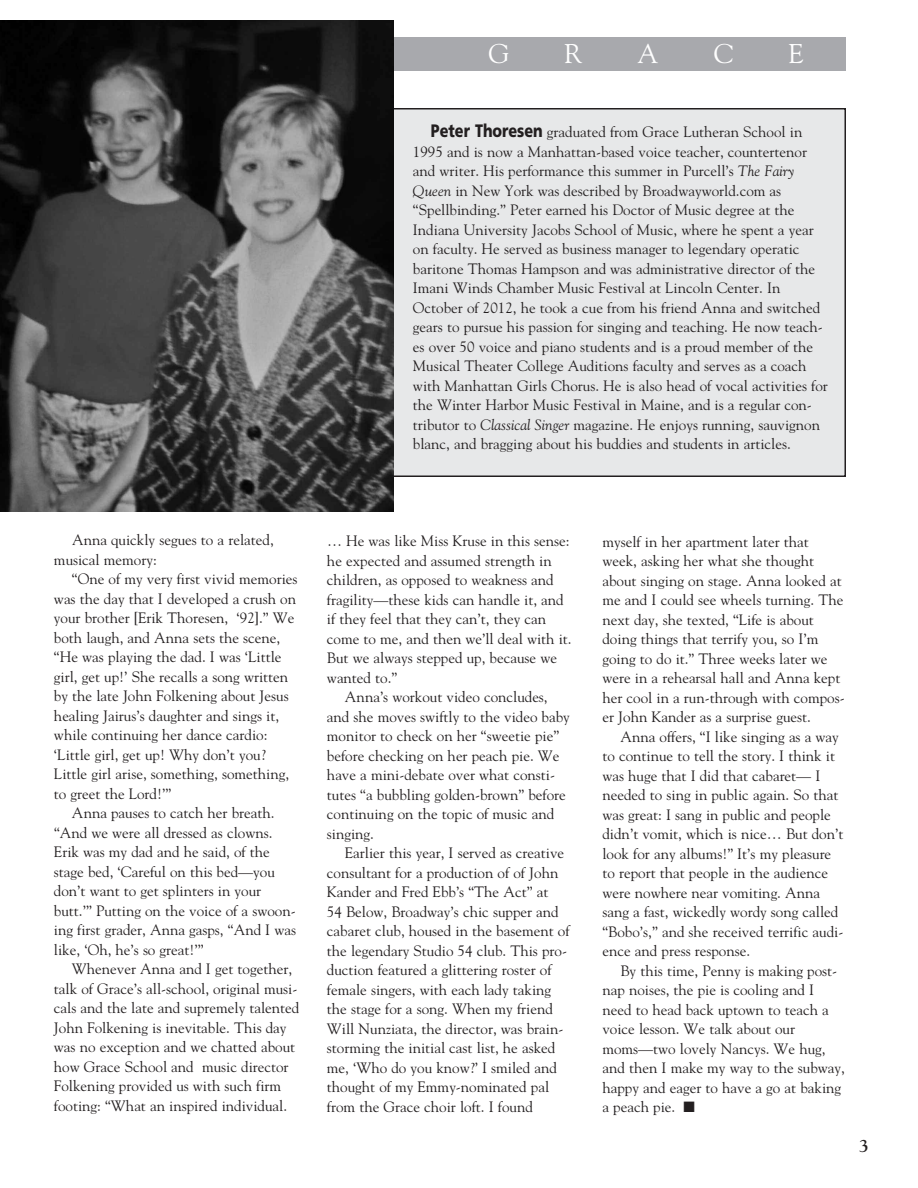
<style>
.page{position:relative;width:918px;height:1188px;background:#fff}
.page>*{position:absolute;margin:0;border:0;box-sizing:border-box;transform-origin:0 0}
.t1{font:27px "Goudy Std";color:#fff}
.t2{font:700 18px "Goudy";color:#231f20}
.t3{font:15px/19.5px "Goudy Std";color:#231f20}
.s1{font-family:"Frutiger";font-weight:900;font-size:18px}
.s2{font-family:"Goudy";font-style:italic}
</style>
<div class="page">
<div style="left:328px;top:109px;width:517px;height:367px;background:#e7e8e9"></div>
<div style="left:0;top:37px;width:846px;height:34px;background:#a8a9ad"></div>
<img style="left:0;top:21px;width:394px;height:491px">
<h1 class="t1" style="left:488px;top:38px;width:23px">G</h1>
<h1 class="t1" style="left:565px;top:38px;width:20px">R</h1>
<h1 class="t1" style="left:638px;top:38px;width:23px">A</h1>
<h1 class="t1" style="left:714px;top:38px;width:21px">C</h1>
<h1 class="t1" style="left:788px;top:38px;width:17px">E</h1>
<p class="t3" style="left:413px;top:122px;width:416px;text-indent:18px"><span class="s1">Peter Thoresen</span> graduated from Grace Lutheran School in 1995 and is now a Manhattan-based voice teacher, countertenor and writer. His performance this summer in Purcell’s <span class="s2">The Fairy Queen</span> in New York was described by Broadwayworld.com as “Spellbinding.” Peter earned his Doctor of Music degree at the Indiana University Jacobs School of Music, where he spent a year on faculty. He served as business manager to legendary operatic baritone Thomas Hampson and was administrative director of the Imani Winds Chamber Music Festival at Lincoln Center. In October of 2012, he took a cue from his friend Anna and switched gears to pursue his passion for singing and teaching. He now teach&shy;es over 50 voice and piano students and is a proud member of the Musical Theater College Auditions faculty and serves as a coach with Manhattan Girls Chorus. He is also head of vocal activities for the Winter Harbor Music Festival in Maine, and is a regular con&shy;tributor to <span class="s2">Classical Singer</span> magazine. He enjoys running, sauvignon blanc, and bragging about his buddies and students in articles.</p>
<p class="t3" style="left:54px;top:530px;width:221px;text-indent:18px">Anna quickly segues to a related, musical memory:</p>
<p class="t3" style="left:72px;top:569px;width:227px">“One of my very first vivid memories</p>
<p class="t3" style="left:54px;top:589px;width:244px">was the day that I developed a crush on</p>
<p class="t3" style="left:54px;top:608px;width:242px">your brother [Erik Thoresen, ‘92].” We</p>
<p class="t3" style="left:54px;top:628px;width:228px">both laugh, and Anna sets the scene,</p>
<p class="t3" style="left:54px;top:647px;width:229px">“He was playing the dad. I was ‘Little</p>
<p class="t3" style="left:54px;top:667px;width:236px">girl, get up!’ She recalls a song written</p>
<p class="t3" style="left:54px;top:686px;width:236px">by the late John Folkening about Jesus</p>
<p class="t3" style="left:54px;top:706px;width:227px">healing Jairus’s daughter and sings it,</p>
<p class="t3" style="left:54px;top:725px;width:215px">while continuing her dance cardio:</p>
<p class="t3" style="left:54px;top:745px;width:213px">‘Little girl, get up! Why don’t you?</p>
<p class="t3" style="left:54px;top:764px;width:237px">Little girl arise, something, something,</p>
<p class="t3" style="left:54px;top:784px;width:119px">to greet the Lord!’”</p>
<p class="t3" style="left:72px;top:803px;width:204px">Anna pauses to catch her breath.</p>
<p class="t3" style="left:54px;top:823px;width:220px">“And we were all dressed as clowns.</p>
<p class="t3" style="left:54px;top:842px;width:217px">Erik was my dad and he said, of the</p>
<p class="t3" style="left:54px;top:862px;width:222px">stage bed, ‘Careful on this bed—you</p>
<p class="t3" style="left:54px;top:881px;width:209px">don’t want to get splinters in your</p>
<p class="t3" style="left:54px;top:901px;width:243px">butt.’” Putting on the voice of a swoon-</p>
<p class="t3" style="left:54px;top:920px;width:244px">ing first grader, Anna gasps, “And I was</p>
<p class="t3" style="left:54px;top:940px;width:151px">like, ‘Oh, he’s so great!’”</p>
<p class="t3" style="left:72px;top:959px;width:222px">Whenever Anna and I get together,</p>
<p class="t3" style="left:54px;top:979px;width:245px">talk of Grace’s all-school, original musi-</p>
<p class="t3" style="left:54px;top:998px;width:247px">cals and the late and supremely talented</p>
<p class="t3" style="left:54px;top:1018px;width:234px">John Folkening is inevitable. This day</p>
<p class="t3" style="left:54px;top:1037px;width:243px">was no exception and we chatted about</p>
<p class="t3" style="left:54px;top:1057px;width:236px">how Grace School and music director</p>
<p class="t3" style="left:54px;top:1076px;width:229px">Folkening provided us with such firm</p>
<p class="t3" style="left:54px;top:1096px;width:235px">footing: “What an inspired individual.</p>
<p class="t3" style="left:327px;top:531px;width:244px">… He was like Miss Kruse in this sense:</p>
<p class="t3" style="left:327px;top:551px;width:226px">he expected and assumed strength in</p>
<p class="t3" style="left:327px;top:570px;width:228px">children, as opposed to weakness and</p>
<p class="t3" style="left:327px;top:590px;width:238px">fragility—these kids can handle it, and</p>
<p class="t3" style="left:327px;top:609px;width:221px">if they feel that they can’t, they can</p>
<p class="t3" style="left:327px;top:629px;width:246px">come to me, and then we’ll deal with it.</p>
<p class="t3" style="left:327px;top:648px;width:232px">But we always stepped up, because we</p>
<p class="t3" style="left:327px;top:668px;width:72px">wanted to.”</p>
<p class="t3" style="left:345px;top:687px;width:204px">Anna’s workout video concludes,</p>
<p class="t3" style="left:327px;top:707px;width:244px">and she moves swiftly to the video baby</p>
<p class="t3" style="left:327px;top:726px;width:234px">monitor to check on her “sweetie pie”</p>
<p class="t3" style="left:327px;top:746px;width:234px">before checking on her peach pie. We</p>
<p class="t3" style="left:327px;top:765px;width:230px">have a mini-debate over what consti-</p>
<p class="t3" style="left:327px;top:785px;width:240px">tutes “a bubbling golden-brown” before</p>
<p class="t3" style="left:327px;top:804px;width:229px">continuing on the topic of music and</p>
<p class="t3" style="left:327px;top:824px;width:49px">singing.</p>
<p class="t3" style="left:345px;top:843px;width:221px">Earlier this year, I served as creative</p>
<p class="t3" style="left:327px;top:863px;width:233px">consultant for a production of of John</p>
<p class="t3" style="left:327px;top:882px;width:223px">Kander and Fred Ebb’s “The Act” at</p>
<p class="t3" style="left:327px;top:902px;width:233px">54 Below, Broadway’s chic supper and</p>
<p class="t3" style="left:327px;top:921px;width:244px">cabaret club, housed in the basement of</p>
<p class="t3" style="left:327px;top:941px;width:242px">the legendary Studio 54 club. This pro-</p>
<p class="t3" style="left:327px;top:960px;width:226px">duction featured a glittering roster of</p>
<p class="t3" style="left:327px;top:980px;width:226px">female singers, with each lady taking</p>
<p class="t3" style="left:327px;top:999px;width:227px">the stage for a song. When my friend</p>
<p class="t3" style="left:327px;top:1019px;width:238px">Will Nunziata, the director, was brain-</p>
<p class="t3" style="left:327px;top:1038px;width:230px">storming the initial cast list, he asked</p>
<p class="t3" style="left:327px;top:1058px;width:232px">me, ‘Who do you know?’ I smiled and</p>
<p class="t3" style="left:327px;top:1077px;width:224px">thought of my Emmy-nominated pal</p>
<p class="t3" style="left:327px;top:1097px;width:207px">from the Grace choir loft. I found</p>
<p class="t3" style="left:602px;top:532px;width:244px">myself in her apartment later that week, asking her what she thought about singing on stage. Anna looked at me and I could see wheels turning. The next day, she texted, “Life is about doing things that terrify you, so I’m going to do it.” Three weeks later we were in a rehearsal hall and Anna kept her cool in a run-through with compos&shy;er John Kander as a surprise guest.</p>
<p class="t3" style="left:602px;top:727px;width:242px;text-indent:18px">Anna offers, “I like singing as a way to continue to tell the story. I think it was huge that I did that cabaret— I needed to sing in public again. So that was great: I sang in public and people didn’t vomit, which is nice… But don’t look for any albums!” It’s my pleasure to report that people in the audience were nowhere near vomiting. Anna sang a fast, wickedly wordy song called “Bobo’s,” and she received terrific audi&shy;ence and press response.</p>
<p class="t3" style="left:602px;top:961px;width:244px;text-indent:18px">By this time, Penny is making post&shy;nap noises, the pie is cooling and I need to head back uptown to teach a voice lesson. We talk about our moms—two lovely Nancys. We hug, and then I make my way to the subway, happy and eager to have a go at baking a peach pie. ■</p>
<p class="t2" style="left:859px;top:1135px;width:12px">3</p>
</div>
